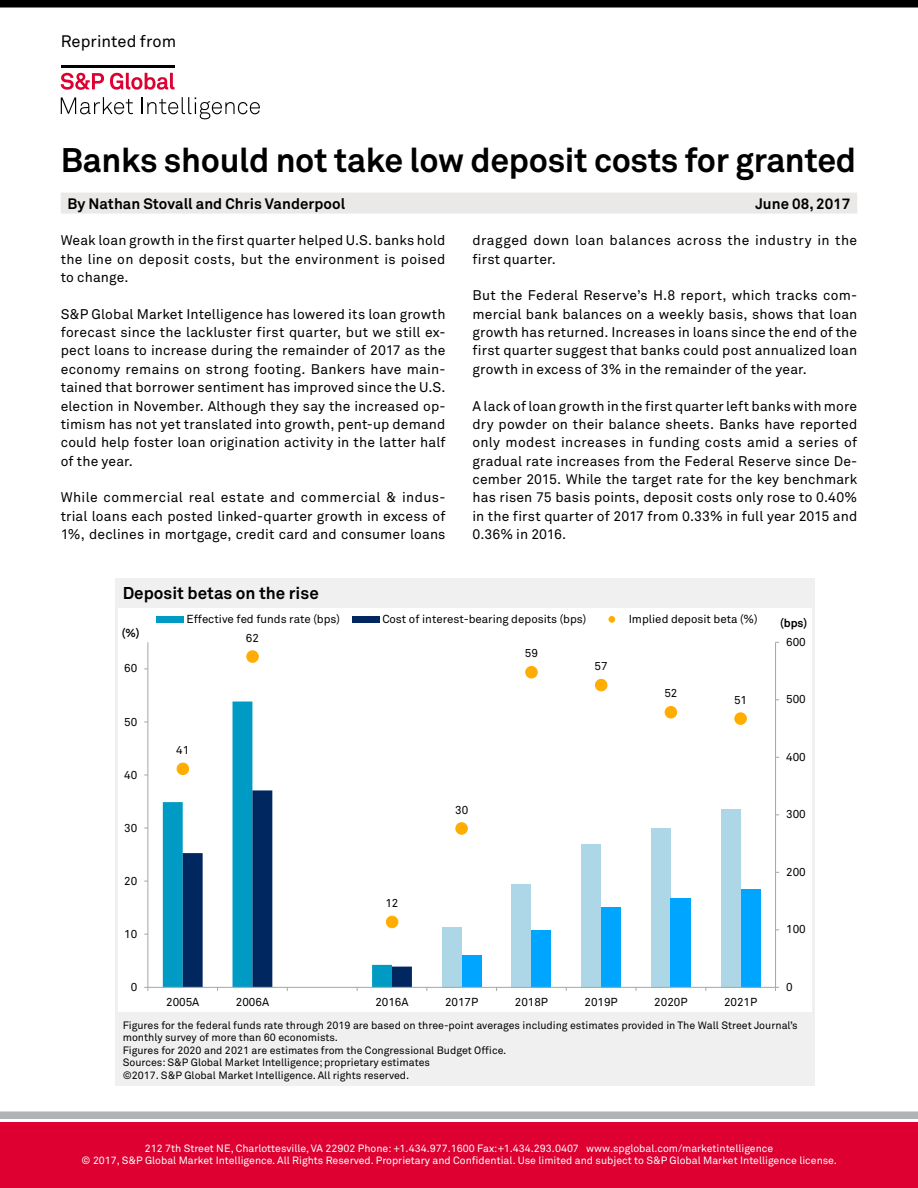
<style>
.page{position:relative;width:918px;height:1188px;background:#fff}
.page>*{position:absolute;margin:0;border:0;box-sizing:border-box;transform-origin:0 0}
.t1{font:700 33.75px "Akkurat Pro";letter-spacing:-.01em;color:#000}
.t2{font:33px "Myriad Pro";letter-spacing:.095em;color:#fff;scale:2 1}
.t3{font:700 16.95px "Akkurat Pro";color:#000}
.t4{font:16.5px "Akkurat Pro";letter-spacing:.005em;color:#000}
.t5{font:700 15px "Akkurat Pro";letter-spacing:.005em;color:#010000}
.t6{font:13.8px/18.3px "Akkurat Pro";letter-spacing:.015em;color:#000;text-align:justify}
.t7{font:11.55px "Akkurat Pro";letter-spacing:-.005em;color:#000}
.t8{font:700 11.55px "Akkurat Pro";color:#000}
.t9{font:10.65px/12.5px "Akkurat Pro";color:#000}
.t10{font:10.5px/12.6px "Akkurat Pro";color:#fff;text-align:center}
</style>
<div class="page">
<div style="left:0;top:1112px;width:918px;height:7px;background:#afb3b6"></div>
<div style="left:0;top:1122px;width:918px;height:66px;background:#dd0031"></div>
<div style="left:0;top:0;width:918px;height:8px;background:#000"></div>
<svg style="left:61px;top:65px;width:113px;height:25px"></svg>
<svg style="left:61px;top:97px;width:72px;height:17px"></svg>
<svg style="left:141px;top:97px;width:119px;height:22px"></svg>
<div style="left:61px;top:193px;width:796px;height:21px;background:#ebe9e8"></div>
<div style="left:115px;top:578px;width:700px;height:508px;background:#f0f0f0"></div>
<div style="left:118px;top:608px;width:694px;height:403px;background:#fff"></div>
<div style="left:442px;top:927px;width:20px;height:60px;background:#add7e7"></div>
<div style="left:511px;top:884px;width:20px;height:103px;background:#add7e7"></div>
<div style="left:581px;top:844px;width:20px;height:143px;background:#add7e7"></div>
<div style="left:651px;top:828px;width:20px;height:159px;background:#add7e7"></div>
<div style="left:721px;top:809px;width:20px;height:178px;background:#add7e7"></div>
<svg style="left:163px;top:765px;width:20px;height:222px;fill:#009bc4"></svg>
<div style="left:462px;top:955px;width:20px;height:32px;background:#00a5ff"></div>
<div style="left:531px;top:930px;width:20px;height:57px;background:#00a5ff"></div>
<div style="left:601px;top:907px;width:20px;height:80px;background:#00a5ff"></div>
<div style="left:671px;top:899px;width:20px;height:88px;background:#00a5ff"></div>
<div style="left:741px;top:889px;width:20px;height:98px;background:#00a5ff"></div>
<svg style="left:183px;top:926px;width:229px;height:61px"></svg>
<hr style="left:147px;top:642px;width:1px;height:345px;background:#a8a8a8">
<hr style="left:148px;top:987px;width:628px;height:1px;background:#a8a8a8">
<hr style="left:775px;top:642px;width:1px;height:345px;background:#a8a8a8">
<svg style="left:178px;top:652px;width:218px;height:286px"></svg>
<div style="left:177px;top:763px;width:12px;height:12px;background:#ffad00;border-radius:50%"></div>
<div style="left:177px;top:763px;width:12px;height:12px;border:1px solid #ffad00;border-radius:50%"></div>
<div style="left:247px;top:651px;width:11px;height:11px;background:#ffad00;border-radius:50%"></div>
<div style="left:246px;top:650px;width:13px;height:13px;border:1px solid #ffad00;border-radius:50%"></div>
<div style="left:386px;top:916px;width:12px;height:12px;background:#ffad00;border-radius:50%"></div>
<div style="left:386px;top:916px;width:12px;height:12px;border:1px solid #ffad00;border-radius:50%"></div>
<div style="left:456px;top:823px;width:11px;height:11px;background:#ffad00;border-radius:50%"></div>
<div style="left:455px;top:822px;width:13px;height:13px;border:1px solid #ffad00;border-radius:50%"></div>
<div style="left:526px;top:666px;width:11px;height:12px;background:#ffad00;border-radius:50%"></div>
<div style="left:525px;top:666px;width:13px;height:13px;border:1px solid #ffad00;border-radius:50%"></div>
<div style="left:595px;top:679px;width:12px;height:12px;background:#ffad00;border-radius:50%"></div>
<div style="left:595px;top:679px;width:12px;height:12px;border:1px solid #ffad00;border-radius:50%"></div>
<div style="left:665px;top:706px;width:12px;height:12px;background:#ffad00;border-radius:50%"></div>
<div style="left:665px;top:706px;width:12px;height:13px;border:1px solid #ffad00;border-radius:50%"></div>
<div style="left:735px;top:713px;width:11px;height:11px;background:#ffad00;border-radius:50%"></div>
<div style="left:734px;top:712px;width:13px;height:13px;border:1px solid #ffad00;border-radius:50%"></div>
<div style="left:156px;top:617px;width:28px;height:6px;background:#009bc4"></div>
<div style="left:352px;top:617px;width:27px;height:6px;background:#002760"></div>
<div style="left:608px;top:616px;width:7px;height:7px;border:1px solid #ffad00;border-radius:50%"></div>
<p class="t4" style="left:61px;top:31px;width:117px">Reprinted from</p>
<h1 class="t1" style="left:61px;top:139px;width:797px">Banks should not take low deposit costs for granted</h1>
<p class="t5" style="left:68px;top:194px;width:279px">By Nathan Stovall and Chris Vanderpool</p>
<p class="t5" style="left:755px;top:194px;width:97px">June 08, 2017</p>
<p class="t6" style="left:61px;top:231px;width:386px">Weak loan growth in the first quarter helped U.S. banks hold the line on deposit costs, but the environment is poised to change.</p>
<p class="t6" style="left:61px;top:305px;width:386px">S&amp;P Global Market Intelligence has lowered its loan growth forecast since the lackluster first quarter, but we still ex&shy;pect loans to increase during the remainder of 2017 as the economy remains on strong footing. Bankers have main&shy;tained that borrower sentiment has improved since the U.S. election in November. Although they say the increased op&shy;timism has not yet translated into growth, pent-up demand could help foster loan origination activity in the latter half of the year.</p>
<p class="t6" style="left:61px;top:489px;width:386px">While commercial real estate and commercial &amp; indus&shy;trial loans each posted linked-quarter growth in excess of 1%, declines in mortgage, credit card and consumer loans</p>
<p class="t6" style="left:473px;top:231px;width:386px">dragged down loan balances across the industry in the first quarter.</p>
<p class="t6" style="left:473px;top:286px;width:386px">But the Federal Reserve’s H.8 report, which tracks com&shy;mercial bank balances on a weekly basis, shows that loan growth has returned. Increases in loans since the end of the first quarter suggest that banks could post annualized loan growth in excess of 3% in the remainder of the year.</p>
<p class="t6" style="left:473px;top:397px;width:386px">A lack of loan growth in the first quarter left banks with more dry powder on their balance sheets. Banks have reported only modest increases in funding costs amid a series of gradual rate increases from the Federal Reserve since De&shy;cember 2015. While the target rate for the key benchmark has risen 75 basis points, deposit costs only rose to 0.40% in the first quarter of 2017 from 0.33% in full year 2015 and 0.36% in 2016.</p>
<p class="t3" style="left:123px;top:583px;width:198px">Deposit betas on the rise</p>
<p class="t8" style="left:122px;top:626px;width:20px">(%)</p>
<p class="t7" style="left:124px;top:662px;width:15px">60</p>
<p class="t7" style="left:124px;top:715px;width:15px">50</p>
<p class="t7" style="left:124px;top:768px;width:15px">40</p>
<p class="t7" style="left:124px;top:821px;width:15px">30</p>
<p class="t7" style="left:124px;top:874px;width:15px">20</p>
<p class="t7" style="left:124px;top:927px;width:15px">10</p>
<p class="t7" style="left:131px;top:980px;width:8px">0</p>
<p class="t7" style="left:186px;top:612px;width:155px">Effective fed funds rate (bps)</p>
<p class="t7" style="left:382px;top:612px;width:205px">Cost of interest-bearing deposits (bps)</p>
<p class="t7" style="left:629px;top:612px;width:130px">Implied deposit beta (%)</p>
<p class="t7" style="left:176px;top:743px;width:15px">41</p>
<p class="t7" style="left:246px;top:631px;width:15px">62</p>
<p class="t7" style="left:385px;top:896px;width:15px">12</p>
<p class="t7" style="left:525px;top:647px;width:15px">59</p>
<p class="t7" style="left:455px;top:803px;width:15px">30</p>
<p class="t7" style="left:595px;top:660px;width:15px">57</p>
<p class="t7" style="left:664px;top:687px;width:15px">52</p>
<p class="t7" style="left:734px;top:693px;width:15px">51</p>
<p class="t7" style="left:166px;top:995px;width:35px">2005A</p>
<p class="t7" style="left:236px;top:995px;width:35px">2006A</p>
<p class="t7" style="left:375px;top:995px;width:35px">2016A</p>
<p class="t7" style="left:445px;top:995px;width:35px">2017P</p>
<p class="t7" style="left:515px;top:995px;width:35px">2018P</p>
<p class="t7" style="left:585px;top:995px;width:35px">2019P</p>
<p class="t7" style="left:654px;top:995px;width:35px">2020P</p>
<p class="t7" style="left:724px;top:995px;width:35px">2021P</p>
<p class="t8" style="left:780px;top:616px;width:29px">(bps)</p>
<p class="t7" style="left:786px;top:635px;width:21px">600</p>
<p class="t7" style="left:786px;top:693px;width:21px">500</p>
<p class="t7" style="left:786px;top:750px;width:21px">400</p>
<p class="t7" style="left:786px;top:808px;width:21px">300</p>
<p class="t7" style="left:786px;top:865px;width:21px">200</p>
<p class="t7" style="left:786px;top:923px;width:21px">100</p>
<p class="t7" style="left:786px;top:980px;width:8px">0</p>
<p class="t9" style="left:123px;top:1019px;width:677px">Figures for the federal funds rate through 2019 are based on three-point averages including estimates provided in The Wall Street Journal’s monthly survey of more than 60 economists.<br>Figures for 2020 and 2021 are estimates from the Congressional Budget Office.<br>Sources: S&amp;P Global Market Intelligence; proprietary estimates<br>©2017. S&amp;P Global Market Intelligence. All rights reserved.</p>
<h2 class="t2" style="left:63px;top:1127px;width:328px">http://www.snl.com</h2>
<p class="t10" style="left:82px;top:1142px;width:757px">212 7th Street NE, Charlottesville, VA 22902 Phone: +1.434.977.1600 Fax:+1.434.293.0407 www.spglobal.com/marketintelligence<br>© 2017, S&amp;P Global Market Intelligence. All Rights Reserved. Proprietary and Confidential. Use limited and subject to S&amp;P Global Market Intelligence license.</p>
</div>
